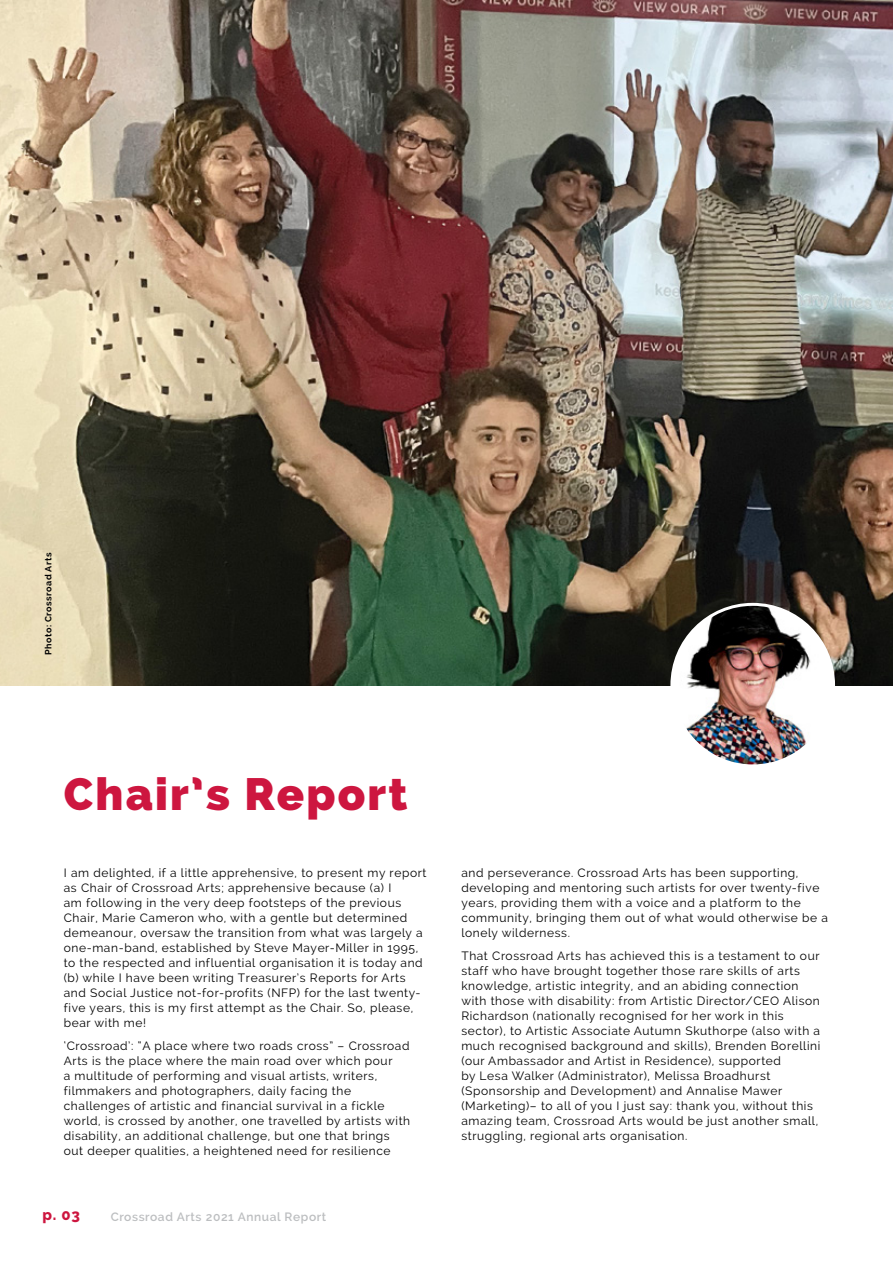
<style>
.page{position:relative;width:893px;height:1263px;background:#fff}
.page>*{position:absolute;margin:0;border:0;box-sizing:border-box;transform-origin:0 0}
.t1{font:800 45px "Raleway";letter-spacing:.05em;color:#cd163f}
.t2{font:800 15px "Raleway";color:#cd163f}
.t3{font:12px/15px "Raleway";letter-spacing:.05em;color:#000}
.t4{font:600 12px "Raleway";letter-spacing:.05em;color:#bcbec0}
.t5{font:700 9px "Raleway";letter-spacing:.05em;color:#000}
</style>
<div class="page">
<img style="left:0;top:0;width:893px;height:685px">
<img style="left:672px;top:604px;width:161px;height:162px;border-radius:81px">
<div style="left:670px;top:603px;width:165px;height:164px;border:3px solid #fff;border-radius:50%"></div>
<p class="t5" style="left:43px;top:655px;width:103px;rotate:-90deg">Photo: Crossroad Arts</p>
<h1 class="t1" style="left:64px;top:768px;width:345px">Chair’s Report</h1>
<p class="t3" style="left:64px;top:865px;width:364px">I am delighted, if a little apprehensive, to present my report as Chair of Crossroad Arts; apprehensive because (a) I<br>am following in the very deep footsteps of the previous Chair, Marie Cameron who, with a gentle but determined demeanour, oversaw the transition from what was largely a one-man-band, established by Steve Mayer-Miller in 1995, to the respected and influential organisation it is today and (b) while I have been writing Treasurer’s Reports for Arts and Social Justice not-for-profits (NFP) for the last twenty&shy;five years, this is my first attempt as the Chair. So, please, bear with me!</p>
<p class="t3" style="left:64px;top:1038px;width:348px">‘Crossroad’: “A place where two roads cross” – Crossroad Arts is the place where the main road over which pour<br>a multitude of performing and visual artists, writers, filmmakers and photographers, daily facing the challenges of artistic and financial survival in a fickle world, is crossed by another, one travelled by artists with disability, an additional challenge, but one that brings out deeper qualities, a heightened need for resilience</p>
<p class="t2" style="left:43px;top:1207px;width:39px">p. 03</p>
<p class="t4" style="left:111px;top:1209px;width:217px">Crossroad Arts 2021 Annual Report</p>
<p class="t3" style="left:461px;top:865px;width:368px">and perseverance. Crossroad Arts has been supporting, developing and mentoring such artists for over twenty-five years, providing them with a voice and a platform to the community, bringing them out of what would otherwise be a lonely wilderness.</p>
<p class="t3" style="left:461px;top:948px;width:360px">That Crossroad Arts has achieved this is a testament to our staff who have brought together those rare skills of arts knowledge, artistic integrity, and an abiding connection with those with disability: from Artistic Director/CEO Alison Richardson (nationally recognised for her work in this sector), to Artistic Associate Autumn Skuthorpe (also with a much recognised background and skills), Brenden Borellini (our Ambassador and Artist in Residence), supported<br>by Lesa Walker (Administrator), Melissa Broadhurst (Sponsorship and Development) and Annalise Mawer (Marketing)– to all of you I just say: thank you, without this amazing team, Crossroad Arts would be just another small, struggling, regional arts organisation.</p>
</div>
